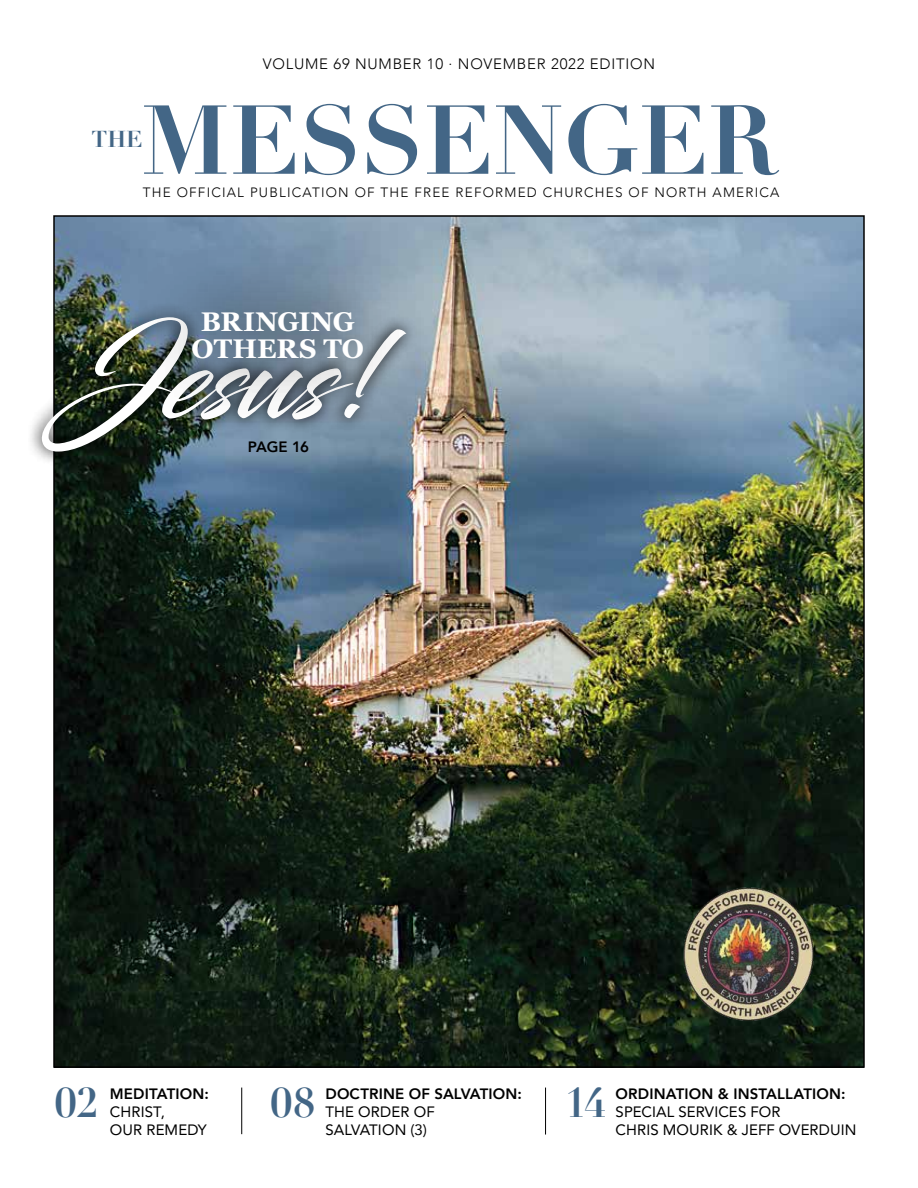
<style>
.page{position:relative;width:918px;height:1188px;background:#fff}
.page>*{position:absolute;margin:0;border:0;box-sizing:border-box;transform-origin:0 0}
.t1{font:120px "Blacksword";color:#fff}
.t2{font:700 96px "Didot";color:#436686}
.t3{font:700 40.5px "Didot";color:#436686}
.t4{font:700 27px/27px "Georgia";color:#fff;text-align:center}
.t5{font:700 22.5px "Didot";color:#436686}
.t6{font:15px/18px "Avenir";letter-spacing:.01em;color:#000}
.t7{font:800 15px "Avenir";letter-spacing:.01em;color:#000}
.t8{font:300 15px "Avenir";letter-spacing:.05em;color:#000}
.t9{font:300 13.5px "Avenir";letter-spacing:.09em;color:#000}
</style>
<div class="page">
<img style="left:56px;top:218px;width:806px;height:847px">
<img style="left:31px;top:302px;width:388px;height:164px">
<img style="left:678px;top:882px;width:141px;height:145px">
<hr style="left:545px;top:1088px;width:1px;height:47px;background:#000">
<hr style="left:241px;top:1088px;width:1px;height:46px;background:#000">
<svg style="left:132px;top:246px;width:292px;height:179px;background:#667a89"></svg>
<p class="t8" style="left:263px;top:55px;width:394px">VOLUME 69 NUMBER 10 · NOVEMBER 2022 EDITION</p>
<h2 class="t2" style="left:141px;top:80px;width:638px">MESSENGER</h2>
<h3 class="t5" style="left:92px;top:125px;width:52px">THE</h3>
<p class="t9" style="left:143px;top:185px;width:638px">THE OFFICIAL PUBLICATION OF THE FREE REFORMED CHURCHES OF NORTH AMERICA</p>
<h3 class="t4" style="left:192px;top:308px;width:174px">BRINGING<br>OTHERS TO</h3>
<h1 class="t1" style="left:52px;top:306px;width:333px">Jesus!</h1>
<p class="t7" style="left:248px;top:436px;width:63px">PAGE 16</p>
<p class="t7" style="left:110px;top:1082px;width:100px">MEDITATION:</p>
<p class="t6" style="left:110px;top:1102px;width:98px">CHRIST,<br>OUR REMEDY</p>
<h3 class="t3" style="left:54px;top:1078px;width:46px">02</h3>
<p class="t7" style="left:326px;top:1082px;width:198px">DOCTRINE OF SALVATION:</p>
<h3 class="t3" style="left:270px;top:1078px;width:47px">08</h3>
<p class="t6" style="left:326px;top:1102px;width:111px">THE ORDER OF<br>SALVATION (3)</p>
<h3 class="t3" style="left:564px;top:1078px;width:43px">14</h3>
<p class="t7" style="left:616px;top:1082px;width:231px">ORDINATION &amp; INSTALLATION:</p>
<p class="t6" style="left:616px;top:1102px;width:242px">SPECIAL SERVICES FOR<br>CHRIS MOURIK &amp; JEFF OVERDUIN</p>
</div>
